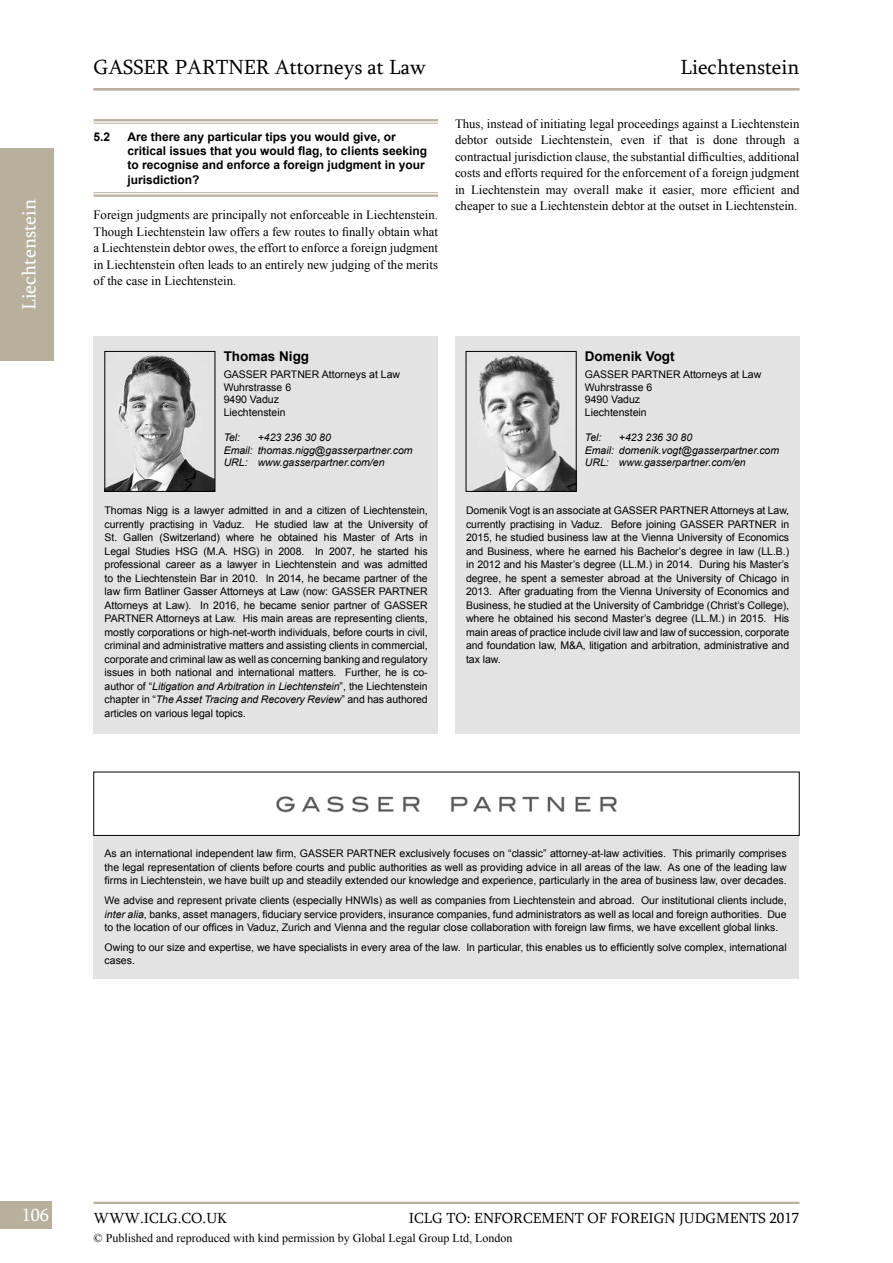
<style>
.page{position:relative;width:893px;height:1263px;background:#fff}
.page>*{position:absolute;margin:0;border:0;box-sizing:border-box;transform-origin:0 0}
.t1{font:21px "Sylfaen";color:#000}
.t2{font:19.5px "Sylfaen";color:#fff}
.t3{font:18px "Sylfaen";color:#fff}
.t4{font:15px "Sylfaen";color:#000}
.t5{font:700 13.5px "Arial";color:#000}
.t6{font:12.75px/16.5px "Times New Roman";color:#000;text-align:justify}
.t7{font:700 12px/14.4px "Arial";color:#000}
.t8{font:12px "Times New Roman";color:#000}
.t9{font:10.5px/13.5px "Arial";color:#000;text-align:justify}
.t10{font:italic 10.5px/12.6px "Arial";color:#000}
.s1{font-style:italic}
</style>
<div class="page">
<div style="left:0;top:1201px;width:52px;height:28px;background:#b8b09c"></div>
<hr style="left:94px;top:1202px;width:705px;height:2px;background:#b8b09c">
<div style="left:0;top:148px;width:53px;height:213px;background:#b8b09c"></div>
<div style="left:94px;top:336px;width:344px;height:397px;background:#e3e3e3"></div>
<div style="left:94px;top:836px;width:705px;height:142px;background:#e3e3e3"></div>
<div style="left:455px;top:336px;width:344px;height:397px;background:#e3e3e3"></div>
<img style="left:107px;top:353px;width:106px;height:137px">
<div style="left:105px;top:351px;width:110px;height:141px;border:1px solid #000"></div>
<img style="left:474px;top:355px;width:100px;height:135px">
<div style="left:466px;top:351px;width:110px;height:141px;border:1px solid #000"></div>
<img style="left:276px;top:796px;width:341px;height:17px">
<div style="left:94px;top:772px;width:705px;height:64px;border:1px solid #000"></div>
<hr style="left:94px;top:119px;width:344px;height:2px;background:#b8b09c">
<hr style="left:94px;top:123px;width:344px;height:1px;background:#b8b09c">
<hr style="left:94px;top:192px;width:344px;height:1px;background:#b8b09c">
<hr style="left:94px;top:195px;width:344px;height:2px;background:#b8b09c">
<hr style="left:94px;top:88px;width:705px;height:2px;background:#b8b09c">
<h2 class="t2" style="left:16px;top:310px;width:112px;rotate:-90deg">Liechtenstein</h2>
<h1 class="t1" style="left:94px;top:53px;width:334px">GASSER PARTNER Attorneys at Law</h1>
<h1 class="t1" style="left:680px;top:53px;width:121px">Liechtenstein</h1>
<p class="t7" style="left:94px;top:130px;width:18px">5.2</p>
<p class="t7" style="left:128px;top:130px;width:301px">Are there any particular tips you would give, or critical issues that you would flag, to clients seeking to recognise and enforce a foreign judgment in your jurisdiction?</p>
<p class="t6" style="left:94px;top:207px;width:346px">Foreign judgments are principally not enforceable in Liechtenstein.<br>Though Liechtenstein law offers a few routes to finally obtain what a Liechtenstein debtor owes, the effort to enforce a foreign judgment in Liechtenstein often leads to an entirely new judging of the merits of the case in Liechtenstein.</p>
<p class="t6" style="left:455px;top:115px;width:346px">Thus, instead of initiating legal proceedings against a Liechtenstein debtor outside Liechtenstein, even if that is done through a contractual jurisdiction clause, the substantial difficulties, additional costs and efforts required for the enforcement of a foreign judgment in Liechtenstein may overall make it easier, more efficient and cheaper to sue a Liechtenstein debtor at the outset in Liechtenstein.</p>
<p class="t5" style="left:224px;top:347px;width:87px">Thomas Nigg</p>
<p class="t9" style="left:224px;top:368px;width:178px;line-height:12.6px;text-align:left">GASSER PARTNER Attorneys at Law<br>Wuhrstrasse 6<br>9490 Vaduz<br>Liechtenstein</p>
<p class="t10" style="left:224px;top:431px;width:18px">Tel:</p>
<p class="t10" style="left:224px;top:431px;width:191px;text-indent:34px">+423 236 30 80<br>Email: thomas.nigg@gasserpartner.com<br>URL: www.gasserpartner.com/en</p>
<p class="t9" style="left:105px;top:504px;width:325px">Thomas Nigg is a lawyer admitted in and a citizen of Liechtenstein, currently practising in Vaduz. He studied law at the University of St. Gallen (Switzerland) where he obtained his Master of Arts in Legal Studies HSG (M.A. HSG) in 2008. In 2007, he started his professional career as a lawyer in Liechtenstein and was admitted to the Liechtenstein Bar in 2010. In 2014, he became partner of the law firm Batliner Gasser Attorneys at Law (now: GASSER PARTNER Attorneys at Law). In 2016, he became senior partner of GASSER PARTNER Attorneys at Law. His main areas are representing clients, mostly corporations or high-net-worth individuals, before courts in civil, criminal and administrative matters and assisting clients in commercial, corporate and criminal law as well as concerning banking and regulatory issues in both national and international matters. Further, he is co&shy;author of “<span class="s1">Litigation and Arbitration in Liechtenstein</span>”, the Liechtenstein chapter in “<span class="s1">The Asset Tracing and Recovery Review</span>” and has authored articles on various legal topics.</p>
<p class="t5" style="left:585px;top:347px;width:91px">Domenik Vogt</p>
<p class="t9" style="left:585px;top:368px;width:178px;line-height:12.6px;text-align:left">GASSER PARTNER Attorneys at Law<br>Wuhrstrasse 6<br>9490 Vaduz<br>Liechtenstein</p>
<p class="t10" style="left:585px;top:431px;width:18px">Tel:</p>
<p class="t10" style="left:585px;top:431px;width:196px;text-indent:34px">+423 236 30 80<br>Email: domenik.vogt@gasserpartner.com<br>URL: www.gasserpartner.com/en</p>
<p class="t9" style="left:466px;top:504px;width:325px">Domenik Vogt is an associate at GASSER PARTNER Attorneys at Law, currently practising in Vaduz. Before joining GASSER PARTNER in 2015, he studied business law at the Vienna University of Economics and Business, where he earned his Bachelor’s degree in law (LL.B.) in 2012 and his Master’s degree (LL.M.) in 2014. During his Master’s degree, he spent a semester abroad at the University of Chicago in 2013. After graduating from the Vienna University of Economics and Business, he studied at the University of Cambridge (Christ’s College), where he obtained his second Master’s degree (LL.M.) in 2015. His main areas of practice include civil law and law of succession, corporate and foundation law, M&amp;A, litigation and arbitration, administrative and tax law.</p>
<p class="t9" style="left:105px;top:847px;width:684px">As an international independent law firm, GASSER PARTNER exclusively focuses on “classic” attorney-at-law activities. This primarily comprises the legal representation of clients before courts and public authorities as well as providing advice in all areas of the law. As one of the leading law firms in Liechtenstein, we have built up and steadily extended our knowledge and experience, particularly in the area of business law, over decades.</p>
<p class="t9" style="left:105px;top:894px;width:684px">We advise and represent private clients (especially HNWIs) as well as companies from Liechtenstein and abroad. Our institutional clients include, <span class="s1">inter alia</span>, banks, asset managers, fiduciary service providers, insurance companies, fund administrators as well as local and foreign authorities. Due to the location of our offices in Vaduz, Zurich and Vienna and the regular close collaboration with foreign law firms, we have excellent global links.</p>
<p class="t9" style="left:105px;top:940px;width:683px">Owing to our size and expertise, we have specialists in every area of the law. In particular, this enables us to efficiently solve complex, international cases.</p>
<h3 class="t3" style="left:22px;top:1202px;width:29px">106</h3>
<h3 class="t4" style="left:94px;top:1208px;width:135px">WWW.ICLG.CO.UK</h3>
<h3 class="t4" style="left:409px;top:1208px;width:392px">ICLG TO: ENFORCEMENT OF FOREIGN JUDGMENTS 2017</h3>
<p class="t8" style="left:94px;top:1229px;width:420px">© Published and reproduced with kind permission by Global Legal Group Ltd, London</p>
</div>
